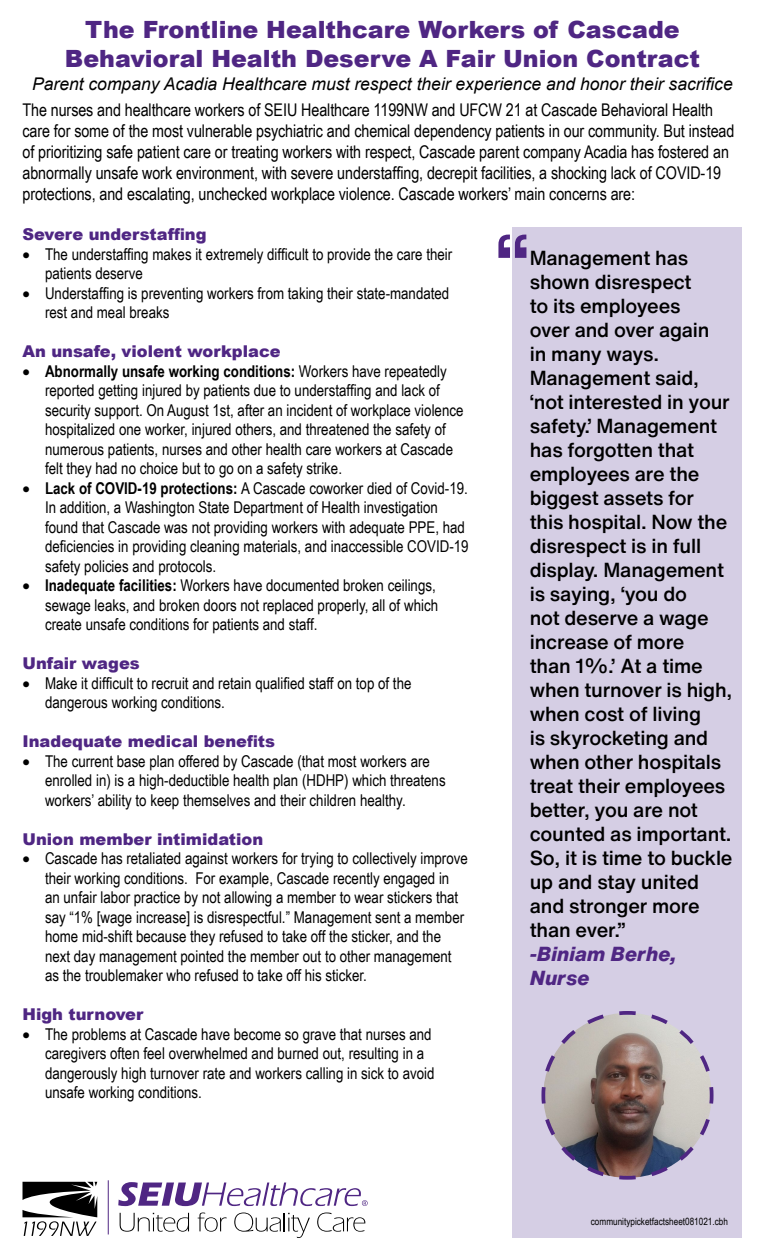
<style>
.page{position:relative;width:765px;height:1260px;background:#fff}
.page>*{position:absolute;margin:0;border:0;box-sizing:border-box;transform-origin:0 0}
.t1{font:500 84.38px "Helvetica Now Text";color:#4f2683}
.t2{font:900 23.75px/28.5px "Arial";color:#4f2683;text-align:center}
.t3{font:500 20px/24px "Helvetica Now Text";letter-spacing:-.01em;color:#000}
.t4{font:italic 800 20px/24px "Helvetica Now Text";color:#4f2683}
.t5{font:17.5px/21px "Arial Narrow";letter-spacing:-.005em;color:#000}
.t6{font:italic 17.5px "Arial";color:#000}
.t7{font:16.25px/19.5px "Arial Narrow";color:#000}
.t8{font:900 16.25px "Arial";color:#4f2683}
.t9{font:10px "Arial Narrow";color:#000}
.s1{font-weight:700}
</style>
<div class="page">
<div style="left:512px;top:228px;width:230px;height:1010px;background:#d5cee4"></div>
<hr style="left:108px;top:1180px;width:1px;height:54px;background:#4f2683">
<svg style="left:120px;top:1213px;width:69px;height:19px"></svg>
<svg style="left:198px;top:1213px;width:29px;height:19px"></svg>
<svg style="left:234px;top:1213px;width:76px;height:25px"></svg>
<svg style="left:317px;top:1213px;width:48px;height:19px"></svg>
<svg style="left:118px;top:1182px;width:250px;height:24px"></svg>
<svg style="left:22px;top:1182px;width:75px;height:54px"></svg>
<svg style="left:541px;top:1011px;width:173px;height:169px"></svg>
<h2 class="t2" style="left:65px;top:15px;width:637px">The Frontline Healthcare Workers of Cascade<br>Behavioral Health Deserve A Fair Union Contract</h2>
<p class="t6" style="left:32px;top:72px;width:702px">Parent company Acadia Healthcare must respect their experience and honor their sacrifice</p>
<p class="t5" style="left:22px;top:99px;width:713px">The nurses and healthcare workers of SEIU Healthcare 1199NW and UFCW 21 at Cascade Behavioral Health care for some of the most vulnerable psychiatric and chemical dependency patients in our community. But instead of prioritizing safe patient care or treating workers with respect, Cascade parent company Acadia has fostered an abnormally unsafe work environment, with severe understaffing, decrepit facilities, a shocking lack of COVID-19 protections, and escalating, unchecked workplace violence. Cascade workers’ main concerns are:</p>
<p class="t8" style="left:22px;top:223px;width:186px">Severe understaffing</p>
<p class="t7" style="left:45px;top:244px;width:409px;text-indent:-23px">• The understaffing makes it extremely difficult to provide the care their patients deserve</p>
<p class="t7" style="left:45px;top:283px;width:406px;text-indent:-23px">• Understaffing is preventing workers from taking their state-mandated rest and meal breaks</p>
<p class="t8" style="left:22px;top:340px;width:260px">An unsafe, violent workplace</p>
<p class="t7" style="left:45px;top:361px;width:420px;text-indent:-23px">• <span class="s1">Abnormally unsafe working conditions:</span> Workers have repeatedly reported getting injured by patients due to understaffing and lack of security support. On August 1st, after an incident of workplace violence hospitalized one worker, injured others, and threatened the safety of numerous patients, nurses and other health care workers at Cascade felt they had no choice but to go on a safety strike.</p>
<p class="t7" style="left:45px;top:478px;width:425px;text-indent:-23px">• <span class="s1">Lack of COVID-19 protections:</span> A Cascade coworker died of Covid-19.<br>In addition, a Washington State Department of Health investigation found that Cascade was not providing workers with adequate PPE, had deficiencies in providing cleaning materials, and inaccessible COVID-19 safety policies and protocols.</p>
<p class="t7" style="left:45px;top:575px;width:395px;text-indent:-23px">• <span class="s1">Inadequate facilities:</span> Workers have documented broken ceilings, sewage leaks, and broken doors not replaced properly, all of which create unsafe conditions for patients and staff.</p>
<p class="t8" style="left:22px;top:652px;width:119px">Unfair wages</p>
<p class="t7" style="left:45px;top:673px;width:368px;text-indent:-23px">• Make it difficult to recruit and retain qualified staff on top of the dangerous working conditions.</p>
<p class="t8" style="left:22px;top:730px;width:254px">Inadequate medical benefits</p>
<p class="t7" style="left:45px;top:751px;width:402px;text-indent:-23px">• The current base plan offered by Cascade (that most workers are enrolled in) is a high-deductible health plan (HDHP) which threatens workers’ ability to keep themselves and their children healthy.</p>
<p class="t8" style="left:22px;top:827px;width:242px">Union member intimidation</p>
<p class="t7" style="left:45px;top:848px;width:424px;text-indent:-23px">• Cascade has retaliated against workers for trying to collectively improve their working conditions. For example, Cascade recently engaged in an unfair labor practice by not allowing a member to wear stickers that say “1% [wage increase] is disrespectful.” Management sent a member home mid-shift because they refused to take off the sticker, and the next day management pointed the member out to other management as the troublemaker who refused to take off his sticker.</p>
<p class="t8" style="left:22px;top:1003px;width:122px">High turnover</p>
<p class="t7" style="left:45px;top:1024px;width:391px;text-indent:-23px">• The problems at Cascade have become so grave that nurses and caregivers often feel overwhelmed and burned out, resulting in a dangerously high turnover rate and workers calling in sick to avoid unsafe working conditions.</p>
<h1 class="t1" style="left:495px;top:201px;width:36px">“</h1>
<p class="t3" style="left:530px;top:245px;width:204px">Management has shown disrespect<br>to its employees<br>over and over again<br>in many ways.<br>Management said, ‘not interested in your safety.’ Management has forgotten that employees are the biggest assets for this hospital. Now the disrespect is in full display. Management is saying, ‘you do<br>not deserve a wage increase of more<br>than 1%.’ At a time when turnover is high, when cost of living<br>is skyrocketing and when other hospitals treat their employees better, you are not counted as important.<br>So, it is time to buckle up and stay united and stronger more than ever.”</p>
<p class="t4" style="left:530px;top:941px;width:148px">-Biniam Berhe,<br>Nurse</p>
<p class="t9" style="left:591px;top:1214px;width:139px">communitypicketfactsheet081021.cbh</p>
</div>
